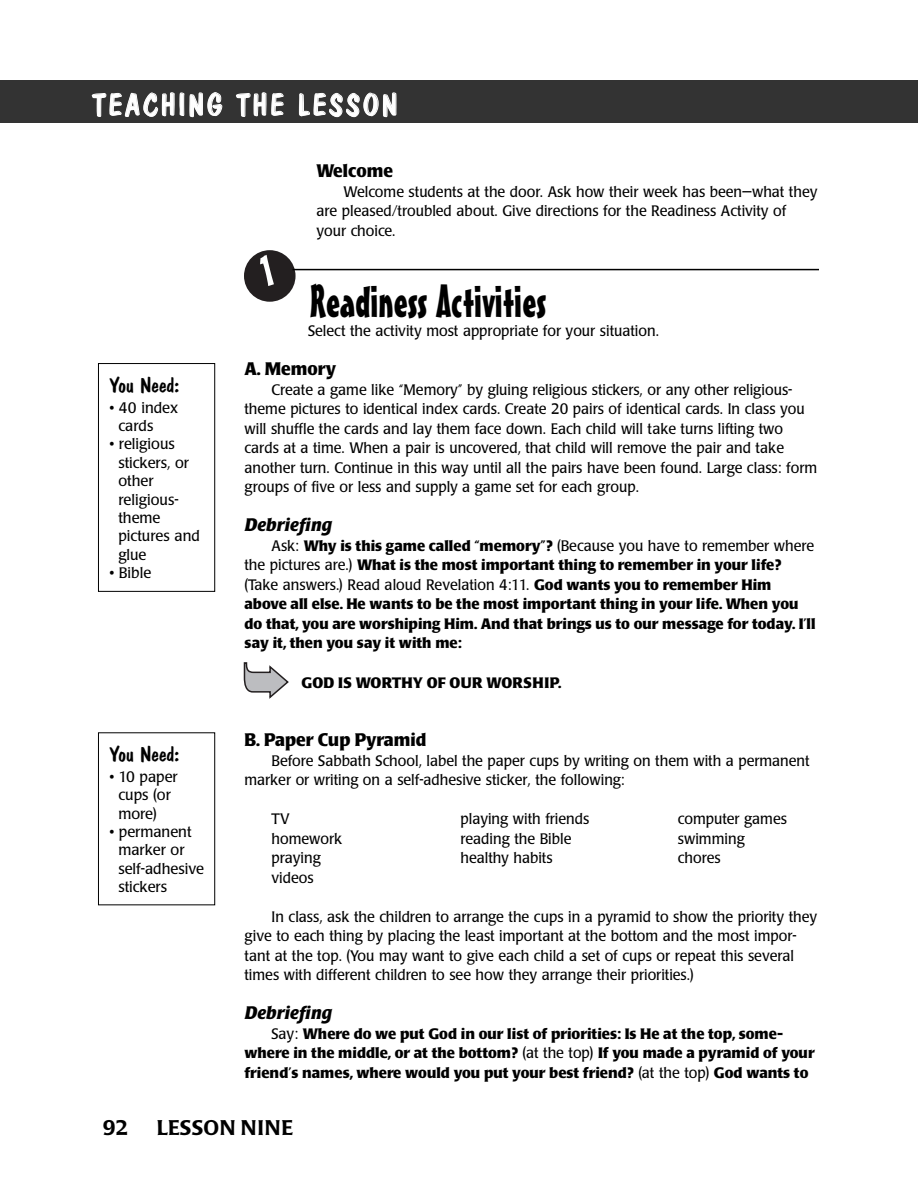
<style>
.page{position:relative;width:918px;height:1202px;background:#fff}
.page>*{position:absolute;margin:0;border:0;box-sizing:border-box;transform-origin:0 0}
.t1{font:45px "Mister Earl BT";color:#000}
.t2{font:30px "Dom Casual D";letter-spacing:.1em;color:#fff}
.t3{font:21px "Dom Casual D";color:#000;scale:1.05 1}
.t4{font:500 21px "Poppl Laudatio";letter-spacing:.02em;color:#000}
.t5{font:700 18px "Poppl Laudatio";color:#000;scale:.95 1}
.t6{font:italic 700 18px "Poppl Laudatio";color:#000}
.t7{font:15px/19.5px "Poppl Laudatio";color:#000;scale:.95 1}
.t8{font:700 15px/19.5px "Poppl Laudatio";color:#000}
.t9{font:15px/18.3px "Poppl Laudatio";color:#000}
.t10{font:700 15px "Poppl Laudatio";letter-spacing:.02em;color:#000}
.s1{font-weight:400}
</style>
<div class="page">
<hr style="left:292px;top:269px;width:527px;height:1px;background:#000">
<div style="left:0;top:80px;width:891px;height:43px;background:#333"></div>
<div style="left:891px;top:80px;width:27px;height:43px;background:#333"></div>
<div style="left:98px;top:363px;width:117px;height:229px;border:1px solid #000"></div>
<svg style="left:244px;top:662px;width:45px;height:37px"></svg>
<div style="left:98px;top:732px;width:117px;height:173px;border:1px solid #000"></div>
<svg style="left:244px;top:250px;width:52px;height:52px"></svg>
<h2 class="t2" style="left:92px;top:87px;width:306px">TEACHING THE LESSON</h2>
<h3 class="t3" style="left:109px;top:372px;width:68px">You Need:</h3>
<p class="t9" style="left:118px;top:400px;width:61px;text-indent:-9px">• 40 index cards</p>
<p class="t9" style="left:118px;top:436px;width:83px;text-indent:-9px">• religious stickers, or other religious&shy;theme pictures and glue</p>
<p class="t9" style="left:109px;top:565px;width:43px">• Bible</p>
<h3 class="t3" style="left:109px;top:741px;width:68px">You Need:</h3>
<p class="t9" style="left:118px;top:769px;width:61px;text-indent:-9px">• 10 paper cups (or more)</p>
<p class="t9" style="left:118px;top:824px;width:87px;text-indent:-9px">• permanent marker or self-adhesive stickers</p>
<p class="t5" style="left:316px;top:164px;width:82px">Welcome</p>
<p class="t7" style="left:316px;top:183px;width:529px;text-indent:27px">Welcome students at the door. Ask how their week has been—what they are pleased/troubled about. Give directions for the Readiness Activity of your choice.</p>
<h1 class="t1" style="left:310px;top:284px;width:238px">Readiness Activities</h1>
<p class="t7" style="left:308px;top:323px;width:371px">Select the activity most appropriate for your situation.</p>
<p class="t5" style="left:244px;top:362px;width:98px">A. Memory</p>
<p class="t7" style="left:244px;top:381px;width:604px;text-indent:27px">Create a game like “Memory” by gluing religious stickers, or any other religious&shy;theme pictures to identical index cards. Create 20 pairs of identical cards. In class you will shuffle the cards and lay them face down. Each child will take turns lifting two cards at a time. When a pair is uncovered, that child will remove the pair and take another turn. Continue in this way until all the pairs have been found. Large class: form groups of five or less and supply a game set for each group.</p>
<p class="t6" style="left:244px;top:518px;width:89px">Debriefing</p>
<p class="t8" style="left:244px;top:537px;width:573px;text-indent:27px"><span class="s1">Ask:</span> Why is this game called “memory”? <span class="s1">(Because you have to remember where the pictures are.)</span> What is the most important thing to remember in your life? <span class="s1">(Take answers.) Read aloud Revelation 4:11.</span> God wants you to remember Him above all else. He wants to be the most important thing in your life. When you do that, you are worshiping Him. And that brings us to our message for today. I’ll say it, then you say it with me:</p>
<p class="t10" style="left:301px;top:676px;width:261px">GOD IS WORTHY OF OUR WORSHIP.</p>
<p class="t5" style="left:244px;top:732px;width:193px">B. Paper Cup Pyramid</p>
<p class="t7" style="left:244px;top:752px;width:596px;text-indent:27px">Before Sabbath School, label the paper cups by writing on them with a permanent marker or writing on a self-adhesive sticker, the following:</p>
<p class="t7" style="left:272px;top:810px;width:21px">TV</p>
<p class="t7" style="left:460px;top:810px;width:137px">playing with friends</p>
<p class="t7" style="left:678px;top:810px;width:116px">computer games</p>
<p class="t7" style="left:272px;top:830px;width:76px">homework</p>
<p class="t7" style="left:460px;top:830px;width:118px">reading the Bible</p>
<p class="t7" style="left:678px;top:830px;width:72px">swimming</p>
<p class="t7" style="left:272px;top:849px;width:53px">praying</p>
<p class="t7" style="left:461px;top:849px;width:99px">healthy habits</p>
<p class="t7" style="left:678px;top:849px;width:46px">chores</p>
<p class="t7" style="left:272px;top:869px;width:46px">videos</p>
<p class="t7" style="left:244px;top:908px;width:604px;text-indent:27px">In class, ask the children to arrange the cups in a pyramid to show the priority they give to each thing by placing the least important at the bottom and the most impor&shy;tant at the top. (You may want to give each child a set of cups or repeat this several times with different children to see how they arrange their priorities.)</p>
<p class="t6" style="left:244px;top:1005px;width:89px">Debriefing</p>
<p class="t8" style="left:245px;top:1025px;width:572px;text-align:center"><span class="s1">Say:</span> Where do we put God in our list of priorities: Is He at the top, some-<br>where in the middle, or at the bottom? <span class="s1">(at the top)</span> If you made a pyramid of your friend’s names, where would you put your best friend? <span class="s1">(at the top)</span> God wants to</p>
<h3 class="t4" style="left:103px;top:1119px;width:27px">92</h3>
<h3 class="t4" style="left:157px;top:1119px;width:138px">LESSON NINE</h3>
</div>
